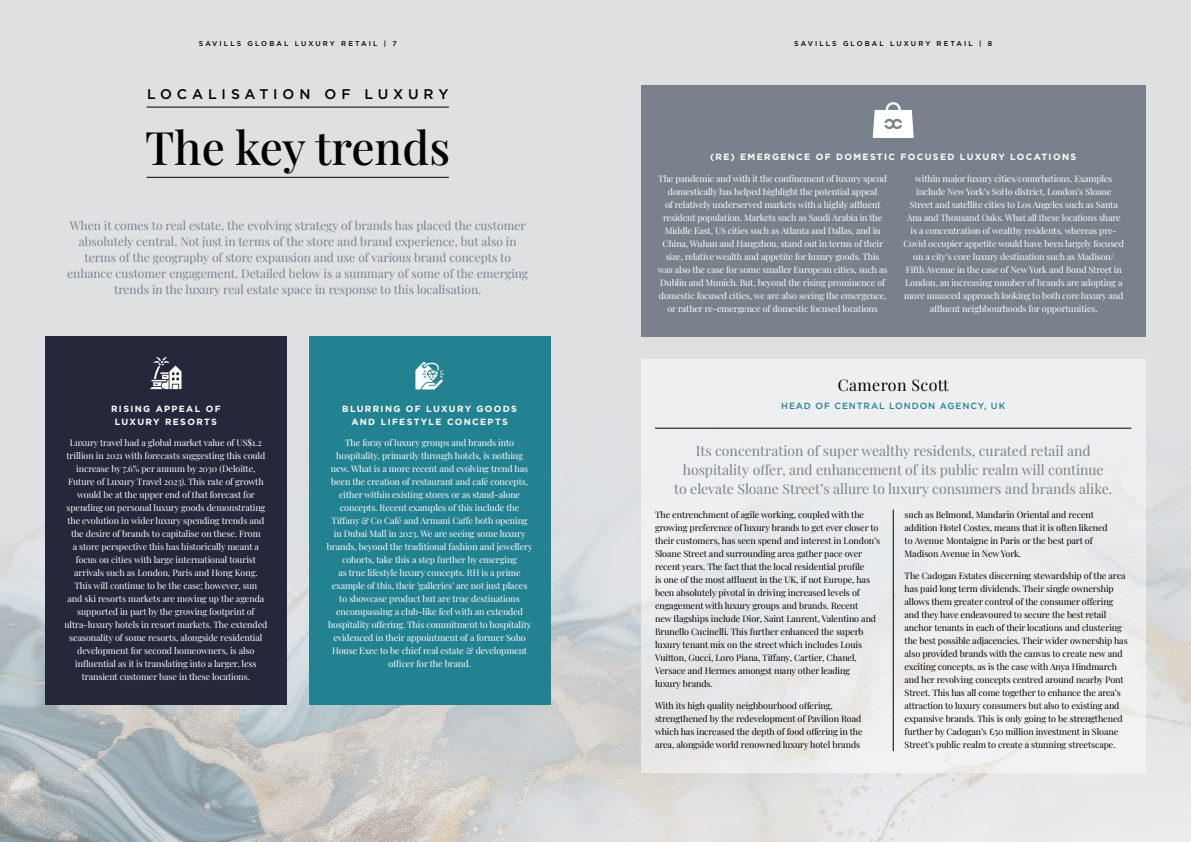
<style>
.page{position:relative;width:1191px;height:842px;background:#dee0e2}
.page>*{position:absolute;margin:0;border:0;box-sizing:border-box;transform-origin:0 0}
.t1{font:500 46px "Playfair Display";color:#000}
.t2{font:16px "Playfair Display";letter-spacing:.025em;color:#000}
.t3{font:14px/19px "Playfair Display";color:#79828c;text-align:center}
.t4{font:500 14px "Gotham";letter-spacing:.35em;color:#000}
.t5{font:12px/16px "Playfair Display";color:#79828c;text-align:center}
.t6{font:9px/13px "Playfair Display";letter-spacing:-.01em;color:#fff;text-align:center}
.t7{font:9px/13px "Playfair Display";letter-spacing:-.01em;color:#000}
.t8{font:700 9px/13px "Gotham";letter-spacing:.15em;color:#fff;text-align:center}
.t9{font:500 9px "Gotham";letter-spacing:.1em;color:#238291}
.t10{font:500 7px "Gotham";letter-spacing:.3em;color:#000}
</style>
<div class="page">
<img style="left:0;top:422px;width:1191px;height:420px">
<div style="left:641px;top:85px;width:504px;height:251px;background:#79828c"></div>
<div style="left:641px;top:359px;width:504px;height:413px;background:#ecedee"></div>
<div style="left:309px;top:336px;width:241px;height:369px;background:#238291"></div>
<svg style="left:415px;top:362px;width:29px;height:27px"></svg>
<svg style="left:872px;top:102px;width:41px;height:36px"></svg>
<hr style="left:147px;top:107px;width:302px;height:1px;background:#000">
<hr style="left:147px;top:177px;width:302px;height:1px;background:#000">
<div style="left:45px;top:336px;width:241px;height:369px;background:#25273a"></div>
<svg style="left:150px;top:357px;width:31px;height:32px"></svg>
<hr style="left:655px;top:428px;width:476px;height:1px;background:#000">
<hr style="left:893px;top:510px;width:1px;height:241px;background:#000">
<p class="t10" style="left:199px;top:39px;width:199px">SAVILLS GLOBAL LUXURY RETAIL | 7</p>
<p class="t10" style="left:794px;top:39px;width:199px">SAVILLS GLOBAL LUXURY RETAIL | 8</p>
<h3 class="t4" style="left:147px;top:85px;width:303px">LOCALISATION OF LUXURY</h3>
<h1 class="t1" style="left:145px;top:112px;width:306px">The key trends</h1>
<p class="t5" style="left:67px;top:217px;width:462px">When it comes to real estate, the evolving strategy of brands has placed the customer absolutely central. Not just in terms of the store and brand experience, but also in terms of the geography of store expansion and use of various brand concepts to enhance customer engagement. Detailed below is a summary of some of the emerging trends in the luxury real estate space in response to this localisation.</p>
<p class="t8" style="left:111px;top:402px;width:111px">RISING APPEAL OF<br>LUXURY RESORTS</p>
<p class="t6" style="left:64px;top:436px;width:204px">Luxury travel had a global market value of US$1.2 trillion in 2021 with forecasts suggesting this could increase by 7.6% per annum by 2030 (Deloitte, Future of Luxury Travel 2023). This rate of growth would be at the upper end of that forecast for spending on personal luxury goods demonstrating the evolution in wider luxury spending trends and the desire of brands to capitalise on these. From<br>a store perspective this has historically meant a focus on cities with large international tourist arrivals such as London, Paris and Hong Kong.<br>This will continue to be the case; however, sun<br>and ski resorts markets are moving up the agenda supported in part by the growing footprint of ultra-luxury hotels in resort markets. The extended seasonality of some resorts, alongside residential development for second homeowners, is also influential as it is translating into a larger, less transient customer base in these locations.</p>
<p class="t8" style="left:342px;top:402px;width:176px">BLURRING OF LUXURY GOODS<br>AND LIFESTYLE CONCEPTS</p>
<p class="t6" style="left:327px;top:436px;width:207px">The foray of luxury groups and brands into hospitality, primarily through hotels, is nothing new. What is a more recent and evolving trend has been the creation of restaurant and café concepts, either within existing stores or as stand-alone concepts. Recent examples of this include the Tiffany &amp; Co Café and Armani Caffe both opening in Dubai Mall in 2023. We are seeing some luxury brands, beyond the traditional fashion and jewellery cohorts, take this a step further by emerging<br>as true lifestyle luxury concepts. RH is a prime example of this, their ’galleries’ are not just places to showcase product but are true destinations encompassing a club-like feel with an extended hospitality offering. This commitment to hospitality evidenced in their appointment of a former Soho House Exec to be chief real estate &amp; development officer for the brand.</p>
<p class="t8" style="left:710px;top:151px;width:367px">(RE) EMERGENCE OF DOMESTIC FOCUSED LUXURY LOCATIONS</p>
<p class="t6" style="left:658px;top:171px;width:231px">The pandemic and with it the confinement of luxury spend domestically has helped highlight the potential appeal<br>of relatively underserved markets with a highly affluent resident population. Markets such as Saudi Arabia in the Middle East, US cities such as Atlanta and Dallas, and in China, Wuhan and Hangzhou, stand out in terms of their size, relative wealth and appetite for luxury goods. This was also the case for some smaller European cities, such as Dublin and Munich. But, beyond the rising prominence of domestic focused cities, we are also seeing the emergence, or rather re-emergence of domestic focused locations</p>
<p class="t6" style="left:903px;top:171px;width:222px">within major luxury cities/conurbations. Examples include New York’s SoHo district, London’s Sloane Street and satellite cities to Los Angeles such as Santa Ana and Thousand Oaks. What all these locations share is a concentration of wealthy residents, whereas pre-Covid occupier appetite would have been largely focused on a city’s core luxury destination such as Madison/ Fifth Avenue in the case of New York and Bond Street in London, an increasing number of brands are adopting a more nuanced approach looking to both core luxury and affluent neighbourhoods for opportunities.</p>
<h2 class="t2" style="left:838px;top:372px;width:113px">Cameron Scott</h2>
<p class="t9" style="left:781px;top:400px;width:225px">HEAD OF CENTRAL LONDON AGENCY, UK</p>
<h3 class="t3" style="left:674px;top:440px;width:439px">Its concentration of super wealthy residents, curated retail and hospitality offer, and enhancement of its public realm will continue<br>to elevate Sloane Street’s allure to luxury consumers and brands alike.</h3>
<p class="t7" style="left:655px;top:508px;width:226px">The entrenchment of agile working, coupled with the growing preference of luxury brands to get ever closer to their customers, has seen spend and interest in London’s Sloane Street and surrounding area gather pace over recent years. The fact that the local residential profile<br>is one of the most affluent in the UK, if not Europe, has been absolutely pivotal in driving increased levels of engagement with luxury groups and brands. Recent<br>new flagships include Dior, Saint Laurent, Valentino and Brunello Cucinelli. This further enhanced the superb luxury tenant mix on the street which includes Louis Vuitton, Gucci, Loro Piana, Tiffany, Cartier, Chanel, Versace and Hermes amongst many other leading<br>luxury brands.</p>
<p class="t7" style="left:655px;top:698px;width:209px">With its high quality neighbourhood offering, strengthened by the redevelopment of Pavilion Road which has increased the depth of food offering in the area, alongside world renowned luxury hotel brands</p>
<p class="t7" style="left:904px;top:508px;width:205px">such as Belmond, Mandarin Oriental and recent addition Hotel Costes, means that it is often likened to Avenue Montaigne in Paris or the best part of Madison Avenue in New York.</p>
<p class="t7" style="left:904px;top:568px;width:225px">The Cadogan Estates discerning stewardship of the area has paid long term dividends. Their single ownership allows them greater control of the consumer offering and they have endeavoured to secure the best retail anchor tenants in each of their locations and clustering the best possible adjacencies. Their wider ownership has also provided brands with the canvas to create new and exciting concepts, as is the case with Anya Hindmarch and her revolving concepts centred around nearby Pont Street. This has all come together to enhance the area’s attraction to luxury consumers but also to existing and expansive brands. This is only going to be strengthened further by Cadogan’s £50 million investment in Sloane Street’s public realm to create a stunning streetscape.</p>
</div>
